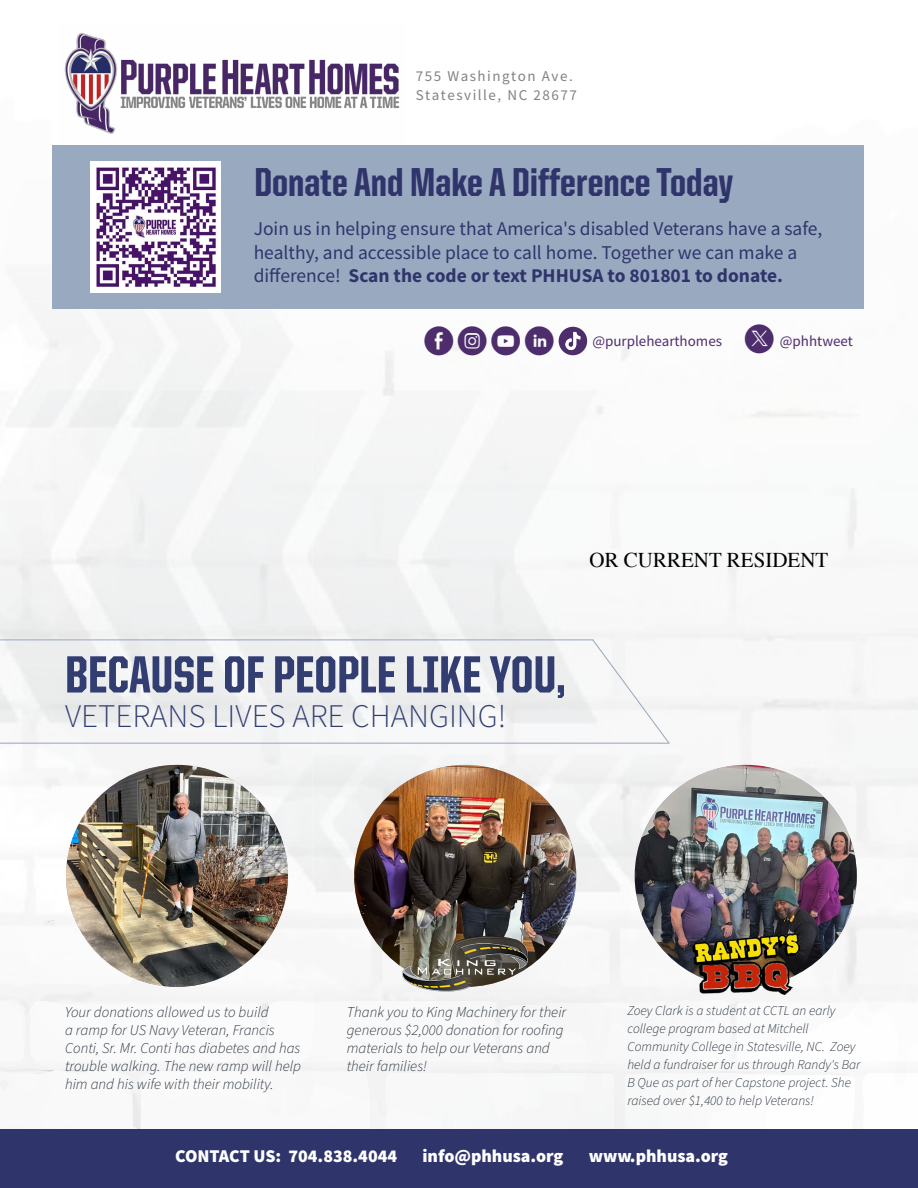
<style>
.page{position:relative;width:918px;height:1188px;background:#fff}
.page>*{position:absolute;margin:0;border:0;box-sizing:border-box;transform-origin:0 0}
.t1{font:800 52.5px "United Sans Cond";color:#323e72}
.t2{font:800 40.5px "United Sans Cond";color:#2f356b}
.t3{font:300 33px "Source Sans Pro";color:#323e72}
.t4{font:28.5px "Social Media Circled";color:#4e2d6d}
.t5{font:21px "Times";color:#000}
.t6{font:19.5px/23.4px "Source Sans Pro";color:#2f356b}
.t7{font:900 18px "Source Sans Pro";color:#fff}
.t8{font:italic 300 15px/18px "Source Sans Pro";color:#202b37}
.t9{font:15px/19.5px "Source Sans Pro";letter-spacing:.1em;color:#808285}
.t10{font:15px "Source Sans Pro";color:#4e2d6d}
.t11{font:italic 300 13.5px/18px "Source Sans Pro";color:#202b37}
.s1{font-weight:700}
.s2{font-family:"Social Media Circled";font-size:28.5px}
</style>
<div class="page">
<svg style="left:0;top:1020px;width:918px;height:110px"></svg>
<img style="left:612px;top:1025px;width:46px;height:5px">
<img style="left:0;top:666px;width:313px;height:354px">
<img style="left:313px;top:145px;width:605px;height:880px">
<img style="left:0;top:302px;width:918px;height:364px">
<img style="left:262px;top:1000px;width:655px;height:25px">
<img style="left:635px;top:765px;width:222px;height:222px;border-radius:111px">
<div style="left:52px;top:15px;width:353px;height:146px;background:#fff"></div>
<img style="left:64px;top:33px;width:336px;height:101px">
<div style="left:52px;top:146px;width:812px;height:163px;background:#99a9c0"></div>
<div style="left:0;top:1130px;width:918px;height:58px;background:#2f356b"></div>
<img style="left:91px;top:162px;width:130px;height:131px">
<div style="left:559px;top:327px;width:28px;height:28px;background:#4e2d6d;border-radius:50%"></div>
<svg style="left:565px;top:332px;width:15px;height:19px"></svg>
<hr style="left:0;top:639px;width:593px;height:1px;background:#99a9bf">
<hr style="left:0;top:743px;width:669px;height:1px;background:#99a9bf">
<svg style="left:591px;top:638px;width:80px;height:107px"></svg>
<img style="left:66px;top:765px;width:222px;height:222px;border-radius:111px">
<img style="left:354px;top:765px;width:222px;height:222px;border-radius:111px">
<img style="left:692px;top:933px;width:107px;height:61px">
<img style="left:403px;top:943px;width:125px;height:48px">
<p class="t9" style="left:416px;top:66px;width:163px">755 Washington Ave.<br>Statesville, NC 28677</p>
<h2 class="t2" style="left:254px;top:161px;width:480px">Donate And Make A Difference Today</h2>
<h3 class="t6" style="left:254px;top:217px;width:570px">Join us in helping ensure that America's disabled Veterans have a safe, healthy, and accessible place to call home. Together we can make a difference! <span class="s1">Scan the code or text PHHUSA to 801801 to donate.</span></h3>
<h3 class="t4" style="left:424px;top:326px;width:132px">EQMC</h3>
<p class="t10" style="left:592px;top:331px;width:262px">@purplehearthomes <span class="s2">D</span> @phhtweet</p>
<h3 class="t5" style="left:590px;top:540px;width:240px">OR CURRENT RESIDENT</h3>
<h1 class="t1" style="left:65px;top:647px;width:502px">BECAUSE OF PEOPLE LIKE YOU,</h1>
<h3 class="t3" style="left:65px;top:694px;width:443px">VETERANS LIVES ARE CHANGING!</h3>
<p class="t8" style="left:65px;top:1003px;width:238px">Your donations allowed us to build<br>a ramp for US Navy Veteran, Francis Conti, Sr. Mr. Conti has diabetes and has trouble walking. The new ramp will help him and his wife with their mobility.</p>
<p class="t11" style="left:627px;top:1002px;width:235px">Zoey Clark is a student at CCTL an early college program based at Mitchell Community College in Statesville, NC. Zoey held a fundraiser for us through Randy's Bar B Que as part of her Capstone project. She raised over $1,400 to help Veterans!</p>
<p class="t8" style="left:347px;top:1003px;width:221px">Thank you to King Machinery for their generous $2,000 donation for roofing materials to help our Veterans and their families!</p>
<p class="t7" style="left:175px;top:1144px;width:224px">CONTACT US: 704.838.4044</p>
<p class="t7" style="left:422px;top:1144px;width:143px">info@phhusa.org</p>
<p class="t7" style="left:589px;top:1144px;width:141px">www.phhusa.org</p>
</div>
